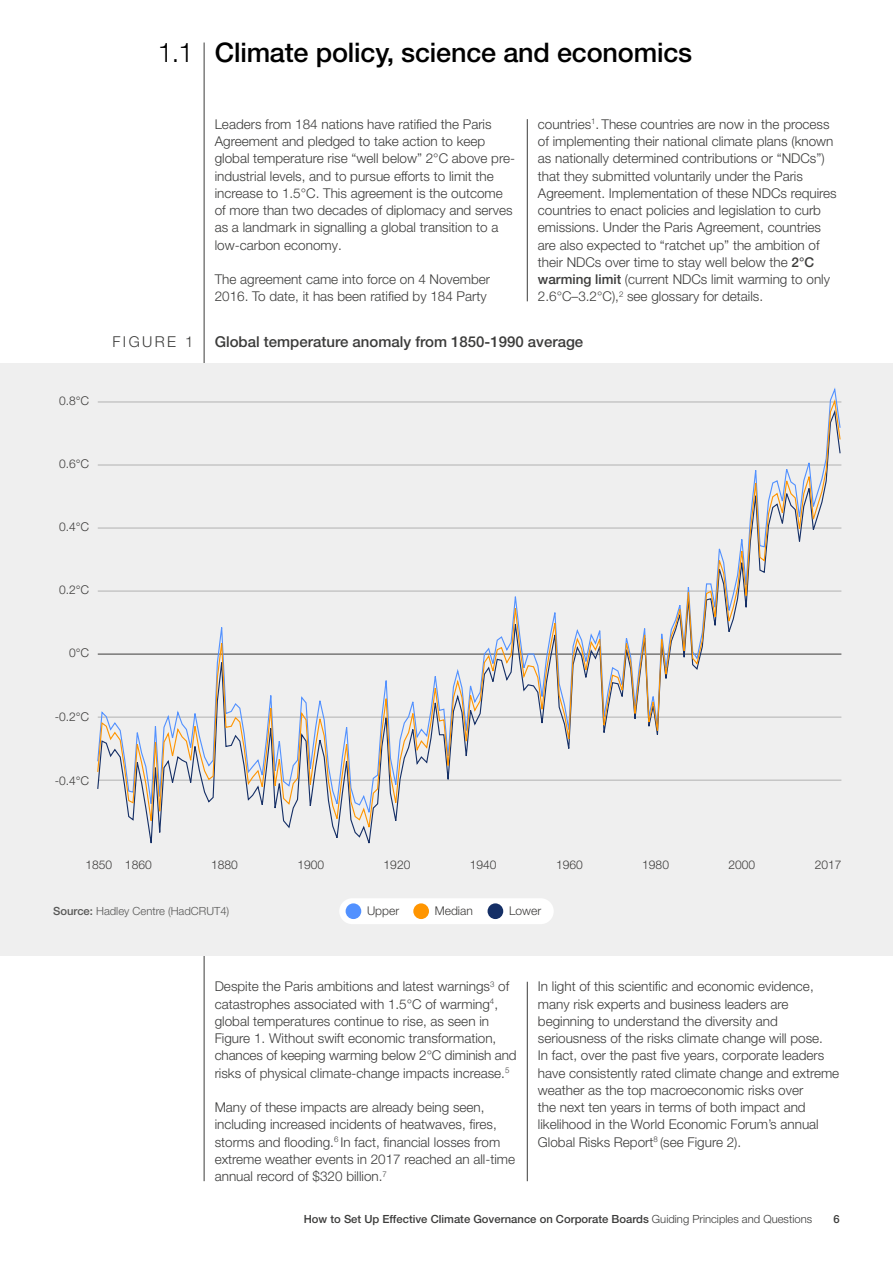
<style>
.page{position:relative;width:893px;height:1263px;background:#fff}
.page>*{position:absolute;margin:0;border:0;box-sizing:border-box;transform-origin:0 0}
.t1{font:500 27px "Helvetica Neue LT Pro";letter-spacing:-.005em;color:#000}
.t2{font:500 15px "Helvetica Neue LT Pro";color:#3c3c3b}
.t3{font:300 15px "Helvetica Neue LT Pro";letter-spacing:.16em;color:#3c3c3b}
.t4{font:300 13.5px/17.2px "Helvetica Neue LT Pro";color:#3c3c3b}
.t5{font:300 12px "Helvetica Neue LT Pro";color:#3d3c3b}
.t6{font:500 11.25px "Helvetica Neue LT Pro";color:#3c3c3b}
.t7{font:300 11.25px "Helvetica Neue LT Pro";color:#575756}
.s1{font-weight:300}
.s2{font-weight:500}
.s3{font-family:"Helvetica Neue"}
</style>
<div class="page">
<hr style="left:527px;top:119px;width:1px;height:182px;background:#3c3c3b">
<hr style="left:527px;top:982px;width:1px;height:199px;background:#3c3c3b">
<hr style="left:204px;top:43px;width:1px;height:1138px;background:#3c3c3b">
<div style="left:0;top:363px;width:893px;height:593px;background:#efefef"></div>
<div style="left:339px;top:898px;width:215px;height:26px;background:#fff;border-radius:13px"></div>
<div style="left:346px;top:903px;width:15px;height:16px;background:#5291ff;border-radius:50%"></div>
<div style="left:413px;top:903px;width:16px;height:16px;background:#ff9500;border-radius:50%"></div>
<div style="left:488px;top:903px;width:15px;height:16px;background:#152f66;border-radius:50%"></div>
<svg style="left:97px;top:397px;width:744px;height:436px"></svg>
<h1 class="t1" style="left:158px;top:36px;width:536px"><span class="s1">1.1</span> Climate policy, science and economics</h1>
<p class="t4" style="left:215px;top:115px;width:302px">Leaders from 184 nations have ratified the Paris Agreement and pledged to take action to keep global temperature rise “well below” 2°C above pre&shy;industrial levels, and to pursue efforts to limit the increase to 1.5°C. This agreement is the outcome of more than two decades of diplomacy and serves as a landmark in signalling a global transition to a low-carbon economy.</p>
<p class="t4" style="left:215px;top:270px;width:277px">The agreement came into force on 4 November<br>2016. To date, it has been ratified by 184 Party</p>
<p class="t4" style="left:538px;top:115px;width:300px">countries<sup>1</sup>. These countries are now in the process of implementing their national climate plans (known as nationally determined contributions or “NDCs”) that they submitted voluntarily under the Paris Agreement. Implementation of these NDCs requires countries to enact policies and legislation to curb emissions. Under the Paris Agreement, countries are also expected to “ratchet up” the ambition of their NDCs over time to stay well below the <span class="s2">2°C warming limit</span> (current NDCs limit warming to only 2.6°C–3.2°C),<sup>2</sup> see glossary for details.</p>
<p class="t5" style="left:59px;top:394px;width:32px">0.8<span class="s3">℃</span></p>
<p class="t5" style="left:59px;top:457px;width:32px">0.6<span class="s3">℃</span></p>
<p class="t5" style="left:59px;top:520px;width:32px">0.4<span class="s3">℃</span></p>
<p class="t5" style="left:59px;top:583px;width:32px">0.2<span class="s3">℃</span></p>
<p class="t5" style="left:69px;top:646px;width:21px">0<span class="s3">℃</span></p>
<p class="t5" style="left:55px;top:709px;width:36px">-0.2<span class="s3">℃</span></p>
<p class="t5" style="left:55px;top:773px;width:36px">-0.4<span class="s3">℃</span></p>
<p class="t3" style="left:112px;top:332px;width:82px">FIGURE 1</p>
<p class="t2" style="left:215px;top:332px;width:370px">Global temperature anomaly from 1850-1990 average</p>
<p class="t5" style="left:85px;top:857px;width:68px">1850 1860</p>
<p class="t5" style="left:211px;top:857px;width:28px">1880</p>
<p class="t5" style="left:297px;top:857px;width:28px">1900</p>
<p class="t5" style="left:384px;top:857px;width:28px">1920</p>
<p class="t5" style="left:470px;top:857px;width:28px">1940</p>
<p class="t5" style="left:556px;top:857px;width:28px">1960</p>
<p class="t5" style="left:642px;top:857px;width:28px">1980</p>
<p class="t5" style="left:728px;top:857px;width:28px">2000</p>
<p class="t5" style="left:815px;top:857px;width:28px">2017</p>
<p class="t7" style="left:53px;top:904px;width:178px"><span class="s2">Source:</span> Hadley Centre (HadCRUT4)</p>
<p class="t5" style="left:367px;top:904px;width:34px">Upper</p>
<p class="t5" style="left:435px;top:904px;width:40px">Median</p>
<p class="t5" style="left:509px;top:904px;width:34px">Lower</p>
<p class="t4" style="left:215px;top:978px;width:303px">Despite the Paris ambitions and latest warnings<sup>3</sup> of catastrophes associated with 1.5°C of warming<sup>4</sup>, global temperatures continue to rise, as seen in Figure 1. Without swift economic transformation, chances of keeping warming below 2°C diminish and risks of physical climate-change impacts increase.<sup>5</sup></p>
<p class="t4" style="left:215px;top:1098px;width:302px">Many of these impacts are already being seen, including increased incidents of heatwaves, fires, storms and flooding.<sup>6</sup> In fact, financial losses from extreme weather events in 2017 reached an all-time annual record of $320 billion.<sup>7</sup></p>
<p class="t4" style="left:538px;top:978px;width:303px">In light of this scientific and economic evidence, many risk experts and business leaders are beginning to understand the diversity and seriousness of the risks climate change will pose.<br>In fact, over the past five years, corporate leaders have consistently rated climate change and extreme weather as the top macroeconomic risks over<br>the next ten years in terms of both impact and likelihood in the World Economic Forum’s annual Global Risks Report<sup>8</sup> (see Figure 2).</p>
<p class="t6" style="left:304px;top:1212px;width:510px">How to Set Up Effective Climate Governance on Corporate Boards <span class="s1">Guiding Principles and Questions</span></p>
<p class="t6" style="left:834px;top:1212px;width:8px">6</p>
</div>
